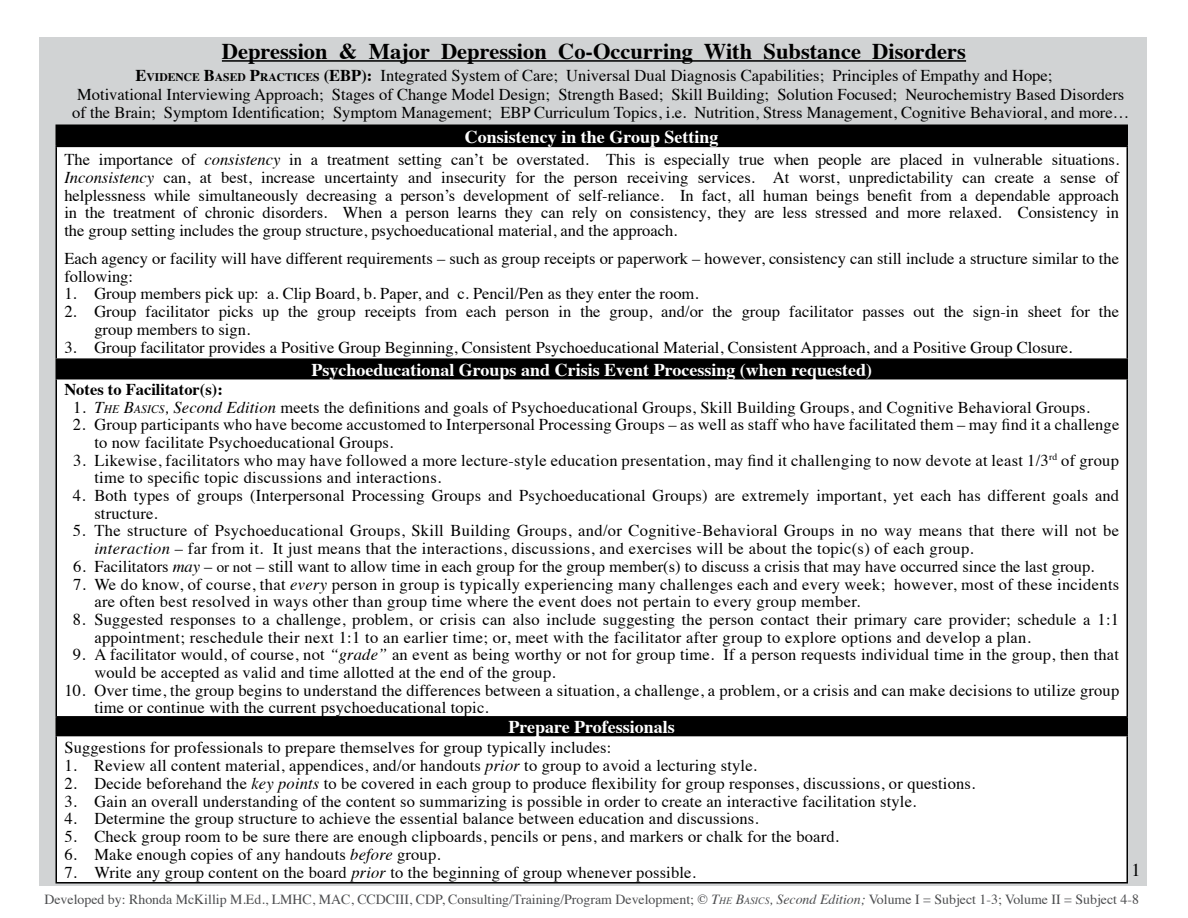
<style>
.page{position:relative;width:1188px;height:918px;background:#fff}
.page>*{position:absolute;margin:0;border:0;box-sizing:border-box;transform-origin:0 0}
.t1{font:700 22.5px "Times";color:#000}
.t2{font:700 18px "Times";color:#fff}
.t3{font:18px "Times";color:#000}
.t4{font:16.5px/17.7px "Times";letter-spacing:.01em;color:#000}
.t5{font:700 16.5px "Times";color:#000}
.t6{font:13.8px "Times";color:#4c4d4f}
.s1{font-weight:700}
.s2{font-weight:700;font-size:11.55px}
.s3{font-style:italic}
.s4{font-style:italic;font-size:11.55px}
.s5{font-size:15px}
.s6{font-style:italic;font-size:9.75px}
</style>
<div class="page">
<div style="left:39px;top:38px;width:1108px;height:848px;background:#d1d3d4"></div>
<hr style="left:222px;top:60px;width:744px;height:2px;background:#000">
<div style="left:57px;top:126px;width:1070px;height:20px;background:#000"></div>
<div style="left:57px;top:147px;width:1070px;height:735px;background:#fff"></div>
<hr style="left:56px;top:124px;width:1072px;height:2px;background:#000">
<svg style="left:56px;top:126px;width:1px;height:20px"></svg>
<svg style="left:1127px;top:126px;width:1px;height:20px"></svg>
<hr style="left:56px;top:146px;width:1072px;height:1px;background:#000">
<hr style="left:56px;top:147px;width:1px;height:211px;background:#000">
<hr style="left:1127px;top:147px;width:1px;height:211px;background:#000">
<hr style="left:56px;top:358px;width:1072px;height:2px;background:#000">
<svg style="left:56px;top:360px;width:1px;height:18px"></svg>
<svg style="left:1127px;top:360px;width:1px;height:18px"></svg>
<hr style="left:56px;top:378px;width:1072px;height:1px;background:#000">
<hr style="left:56px;top:379px;width:1px;height:337px;background:#000">
<hr style="left:1127px;top:379px;width:1px;height:337px;background:#000">
<hr style="left:56px;top:716px;width:1072px;height:2px;background:#000">
<svg style="left:56px;top:718px;width:1px;height:17px"></svg>
<svg style="left:1127px;top:718px;width:1px;height:17px"></svg>
<hr style="left:56px;top:735px;width:1072px;height:1px;background:#000">
<hr style="left:56px;top:736px;width:1px;height:146px;background:#000">
<hr style="left:1127px;top:736px;width:1px;height:146px;background:#000">
<hr style="left:56px;top:882px;width:1072px;height:2px;background:#000">
<h1 class="t1" style="left:222px;top:30px;width:746px">Depression &amp; Major Depression Co-Occurring With Substance Disorders</h1>
<p class="t4" style="left:72px;top:65px;width:1059px;line-height:18.3px;text-indent:63px"><span class="s1">E</span><span class="s2">vidence</span> <span class="s1">B</span><span class="s2">ased</span> <span class="s1">P</span><span class="s2">ractices</span> <span class="s1">(EBP):</span> Integrated System of Care; Universal Dual Diagnosis Capabilities; Principles of Empathy and Hope;<br>Motivational Interviewing Approach; Stages of Change Model Design; Strength Based; Skill Building; Solution Focused; Neurochemistry Based Disorders of the Brain; Symptom Identification; Symptom Management; EBP Curriculum Topics, i.e. Nutrition, Stress Management, Cognitive Behavioral, and more…</p>
<p class="t2" style="left:465px;top:119px;width:255px">Consistency in the Group Setting</p>
<p class="t4" style="left:64px;top:149px;width:1056px;text-align:justify">The importance of <span class="s3">consistency</span> in a treatment setting can’t be overstated. This is especially true when people are placed in vulnerable situations.<br><span class="s3">Inconsistency</span> can, at best, increase uncertainty and insecurity for the person receiving services. At worst, unpredictability can create a sense of helplessness while simultaneously decreasing a person’s development of self-reliance. In fact, all human beings benefit from a dependable approach in the treatment of chronic disorders. When a person learns they can rely on consistency, they are less stressed and more relaxed. Consistency in the group setting includes the group structure, psychoeducational material, and the approach.</p>
<p class="t4" style="left:64px;top:248px;width:1056px">Each agency or facility will have different requirements – such as group receipts or paperwork – however, consistency can still include a structure similar to the following:</p>
<p class="t4" style="left:64px;top:284px;width:636px">1. Group members pick up: a. Clip Board, b. Paper, and c. Pencil/Pen as they enter the room.</p>
<p class="t4" style="left:94px;top:301px;width:1026px;text-indent:-30px">2. Group facilitator picks up the group receipts from each person in the group, and/or the group facilitator passes out the sign-in sheet for the group members to sign.</p>
<p class="t4" style="left:64px;top:337px;width:1009px">3. Group facilitator provides a Positive Group Beginning, Consistent Psychoeducational Material, Consistent Approach, and a Positive Group Closure.</p>
<p class="t2" style="left:311px;top:352px;width:562px">Psychoeducational Groups and Crisis Event Processing (when requested)</p>
<p class="t5" style="left:64px;top:373px;width:160px">Notes to Facilitator(s):</p>
<p class="t4" style="left:73px;top:397px;width:1018px">1. <span class="s3">T</span><span class="s4">he</span> <span class="s3">B</span><span class="s4">asics</span><span class="s3">, Second Edition</span> meets the definitions and goals of Psychoeducational Groups, Skill Building Groups, and Cognitive Behavioral Groups.</p>
<p class="t4" style="left:94px;top:414px;width:1027px;text-indent:-21px">2. Group participants who have become accustomed to Interpersonal Processing Groups – as well as staff who have facilitated them – may find it a challenge to now facilitate Psychoeducational Groups.</p>
<p class="t4" style="left:94px;top:450px;width:1026px;text-indent:-21px">3. Likewise, facilitators who may have followed a more lecture-style education presentation, may find it challenging to now devote at least 1/3<sup>rd</sup> of group time to specific topic discussions and interactions.</p>
<p class="t4" style="left:94px;top:485px;width:1026px;text-indent:-21px">4. Both types of groups (Interpersonal Processing Groups and Psychoeducational Groups) are extremely important, yet each has different goals and structure.</p>
<p class="t4" style="left:94px;top:521px;width:1026px;text-indent:-21px">5. The structure of Psychoeducational Groups, Skill Building Groups, and/or Cognitive-Behavioral Groups in no way means that there will not be <span class="s3">interaction</span> – far from it. It just means that the interactions, discussions, and exercises will be about the topic(s) of each group.</p>
<p class="t4" style="left:73px;top:556px;width:1023px">6. Facilitators <span class="s3">may</span> – <span class="s5">or not</span> – still want to allow time in each group for the group member(s) to discuss a crisis that may have occurred since the last group.</p>
<p class="t4" style="left:94px;top:574px;width:1026px;text-indent:-21px">7. We do know, of course, that <span class="s3">every</span> person in group is typically experiencing many challenges each and every week; however, most of these incidents are often best resolved in ways other than group time where the event does not pertain to every group member.</p>
<p class="t4" style="left:94px;top:609px;width:1026px;text-indent:-21px">8. Suggested responses to a challenge, problem, or crisis can also include suggesting the person contact their primary care provider; schedule a 1:1 appointment; reschedule their next 1:1 to an earlier time; or, meet with the facilitator after group to explore options and develop a plan.</p>
<p class="t4" style="left:94px;top:645px;width:1026px;text-indent:-21px">9. A facilitator would, of course, not <span class="s3">“grade”</span> an event as being worthy or not for group time. If a person requests individual time in the group, then that would be accepted as valid and time allotted at the end of the group.</p>
<p class="t4" style="left:94px;top:680px;width:1026px;text-indent:-30px">10. Over time, the group begins to understand the differences between a situation, a challenge, a problem, or a crisis and can make decisions to utilize group time or continue with the current psychoeducational topic.</p>
<p class="t2" style="left:508px;top:710px;width:168px">Prepare Professionals</p>
<p class="t4" style="left:64px;top:737px;width:549px">Suggestions for professionals to prepare themselves for group typically includes:</p>
<p class="t4" style="left:64px;top:755px;width:694px">1. Review all content material, appendices, and/or handouts <span class="s3">prior</span> to group to avoid a lecturing style.</p>
<p class="t4" style="left:64px;top:773px;width:912px">2. Decide beforehand the <span class="s3">key points</span> to be covered in each group to produce flexibility for group responses, discussions, or questions.</p>
<p class="t4" style="left:64px;top:791px;width:853px">3. Gain an overall understanding of the content so summarizing is possible in order to create an interactive facilitation style.</p>
<p class="t4" style="left:64px;top:808px;width:696px">4. Determine the group structure to achieve the essential balance between education and discussions.</p>
<p class="t4" style="left:64px;top:826px;width:776px">5. Check group room to be sure there are enough clipboards, pencils or pens, and markers or chalk for the board.</p>
<p class="t4" style="left:64px;top:844px;width:378px">6. Make enough copies of any handouts <span class="s3">before</span> group.</p>
<p class="t4" style="left:64px;top:862px;width:633px">7. Write any group content on the board <span class="s3">prior</span> to the beginning of group whenever possible.</p>
<p class="t3" style="left:1132px;top:853px;width:10px">1</p>
<p class="t6" style="left:44px;top:887px;width:1096px">Developed by: Rhonda McKillip M.Ed., LMHC, MAC, CCDCIII, CDP, Consulting/Training/Program Development; © <span class="s3">T</span><span class="s6">he</span> <span class="s3">B</span><span class="s6">asics</span><span class="s3">, Second Edition;</span> Volume I = Subject 1-3; Volume II = Subject 4-8</p>
</div>
